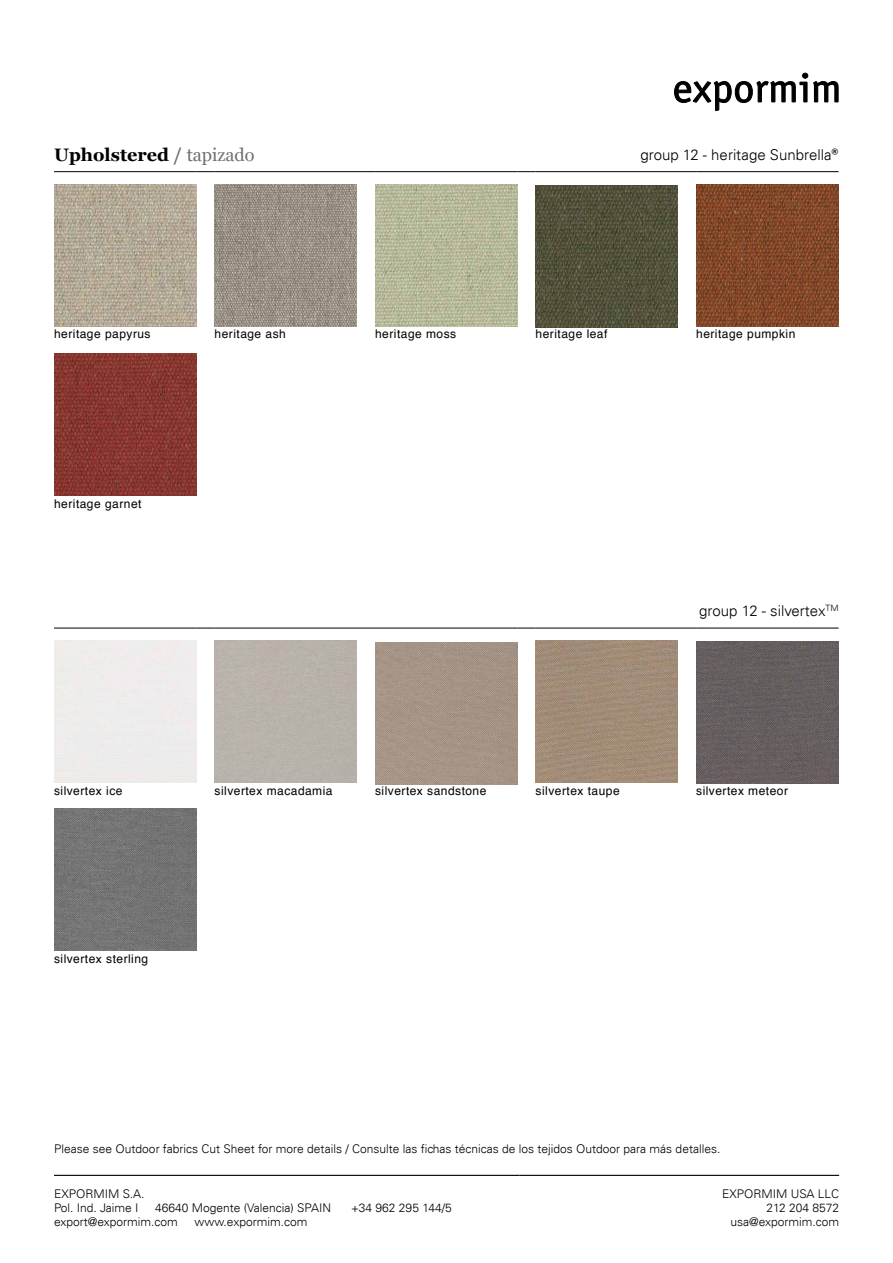
<style>
.page{position:relative;width:893px;height:1263px;background:#fff}
.page>*{position:absolute;margin:0;border:0;box-sizing:border-box;transform-origin:0 0}
.t1{font:700 18px "Georgia";color:#000}
.t2{font:300 15px "Univers LT";color:#000}
.t3{font:300 12px/14.4px "Univers LT";color:#000}
.t4{font:12px "Helvetica";letter-spacing:.04em;color:#000}
.s1{color:#706f6f}
.s2{font-weight:400;color:#706f6f}
.s3{font-family:"Neutral Std";font-weight:500}
</style>
<div class="page">
<hr style="left:54px;top:171px;width:143px;height:1px;background:#000">
<svg style="left:197px;top:171px;width:18px;height:1px"></svg>
<hr style="left:215px;top:171px;width:142px;height:1px;background:#000">
<svg style="left:357px;top:171px;width:18px;height:1px"></svg>
<hr style="left:375px;top:171px;width:143px;height:1px;background:#000">
<svg style="left:518px;top:171px;width:18px;height:1px"></svg>
<hr style="left:536px;top:171px;width:142px;height:1px;background:#000">
<svg style="left:678px;top:171px;width:18px;height:1px"></svg>
<hr style="left:696px;top:171px;width:143px;height:1px;background:#000">
<svg style="left:674px;top:73px;width:165px;height:38px"></svg>
<img style="left:54px;top:184px;width:142px;height:142px">
<img style="left:215px;top:184px;width:142px;height:142px">
<img style="left:375px;top:184px;width:142px;height:142px">
<img style="left:536px;top:185px;width:142px;height:142px">
<img style="left:696px;top:184px;width:142px;height:142px">
<img style="left:54px;top:354px;width:142px;height:142px">
<hr style="left:54px;top:628px;width:143px;height:1px;background:#000">
<svg style="left:197px;top:628px;width:18px;height:1px"></svg>
<hr style="left:215px;top:628px;width:142px;height:1px;background:#000">
<svg style="left:357px;top:628px;width:18px;height:1px"></svg>
<hr style="left:375px;top:628px;width:143px;height:1px;background:#000">
<svg style="left:518px;top:628px;width:18px;height:1px"></svg>
<hr style="left:536px;top:628px;width:142px;height:1px;background:#000">
<svg style="left:678px;top:628px;width:18px;height:1px"></svg>
<hr style="left:696px;top:628px;width:143px;height:1px;background:#000">
<div style="left:215px;top:641px;width:142px;height:142px;background:#b8b3aa"></div>
<img style="left:375px;top:642px;width:142px;height:142px">
<img style="left:536px;top:641px;width:142px;height:142px">
<img style="left:696px;top:642px;width:142px;height:142px">
<img style="left:54px;top:809px;width:142px;height:142px">
<hr style="left:54px;top:1175px;width:466px;height:1px;background:#000">
<hr style="left:520px;top:1175px;width:319px;height:1px;background:#000">
<h1 class="t1" style="left:54px;top:141px;width:202px">Upholstered <span class="s1">/</span> <span class="s2">tapizado</span></h1>
<p class="t2" style="left:640px;top:145px;width:200px">group 12 - heritage Sunbrella<span class="s3">®</span></p>
<p class="t4" style="left:54px;top:325px;width:98px">heritage papyrus</p>
<p class="t4" style="left:215px;top:325px;width:73px">heritage ash</p>
<p class="t4" style="left:375px;top:325px;width:83px">heritage moss</p>
<p class="t4" style="left:536px;top:325px;width:73px">heritage leaf</p>
<p class="t4" style="left:696px;top:325px;width:101px">heritage pumpkin</p>
<p class="t4" style="left:54px;top:494px;width:89px">heritage garnet</p>
<p class="t2" style="left:699px;top:601px;width:141px">group 12 - silvertex<sup>TM</sup></p>
<p class="t4" style="left:54px;top:781px;width:70px">silvertex ice</p>
<p class="t4" style="left:215px;top:781px;width:119px">silvertex macadamia</p>
<p class="t4" style="left:375px;top:781px;width:113px">silvertex sandstone</p>
<p class="t4" style="left:536px;top:781px;width:86px">silvertex taupe</p>
<p class="t4" style="left:696px;top:781px;width:93px">silvertex meteor</p>
<p class="t4" style="left:54px;top:949px;width:96px">silvertex sterling</p>
<p class="t3" style="left:54px;top:1142px;width:668px">Please see Outdoor fabrics Cut Sheet for more details / Consulte las fichas técnicas de los tejidos Outdoor para más detalles.</p>
<p class="t3" style="left:54px;top:1186px;width:92px">EXPORMIM S.A.<br>Pol. Ind. Jaime I</p>
<p class="t3" style="left:155px;top:1200px;width:177px">46640 Mogente (Valencia) SPAIN</p>
<p class="t3" style="left:351px;top:1200px;width:102px">+34 962 295 144/5</p>
<p class="t3" style="left:54px;top:1215px;width:125px">export@expormim.com</p>
<p class="t3" style="left:194px;top:1215px;width:114px">www.expormim.com</p>
<p class="t3" style="left:722px;top:1186px;width:119px;text-align:right">EXPORMIM USA LLC<br>212 204 8572 usa@expormim.com</p>
</div>
